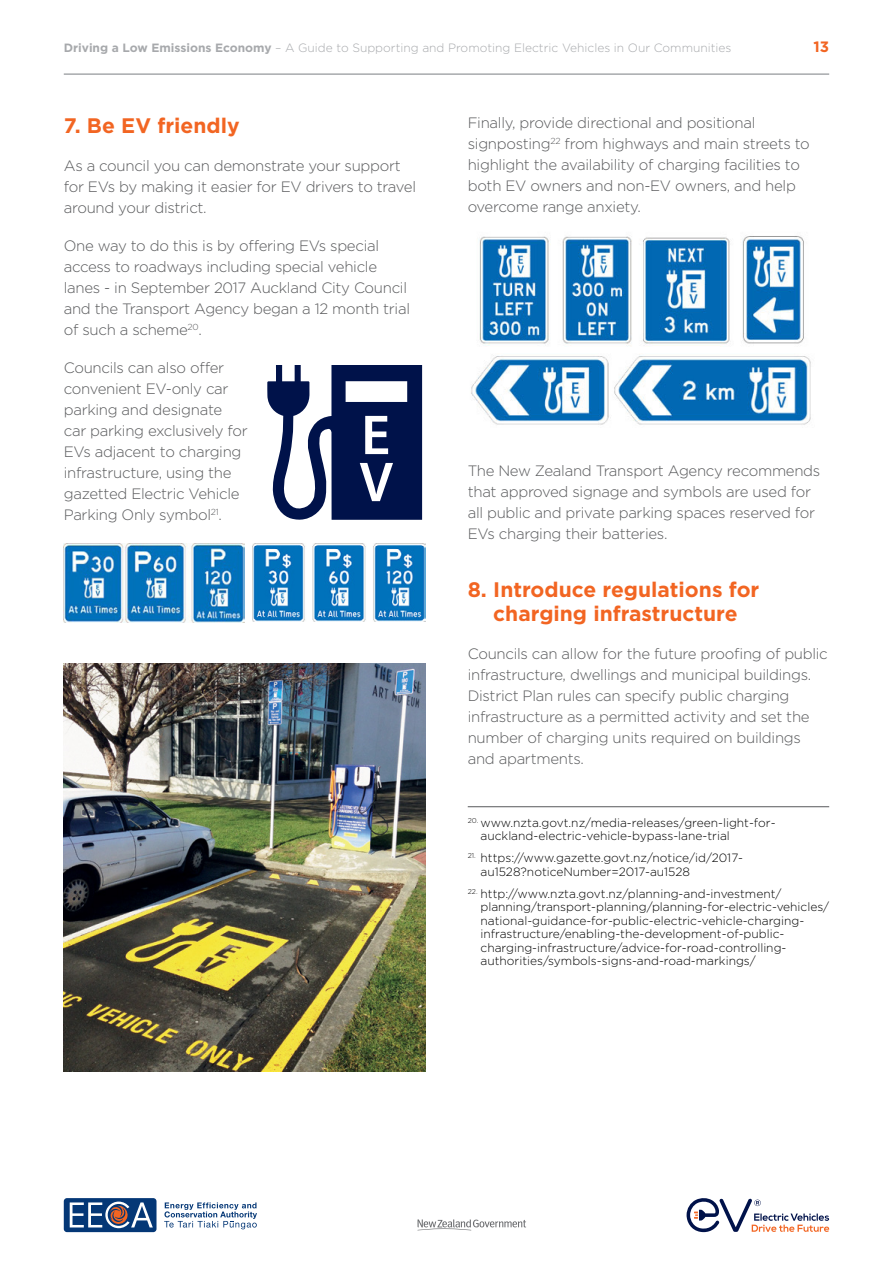
<style>
.page{position:relative;width:893px;height:1263px;background:#fff}
.page>*{position:absolute;margin:0;border:0;box-sizing:border-box;transform-origin:0 0}
.t1{font:700 21px/24px "Gotham";color:#f26522;text-align:center}
.t2{font:300 15px/21px "Gotham";letter-spacing:-.02em;color:#58595b}
.t3{font:700 15px "Gotham";color:#f26522}
.t4{font:300 12px/13.5px "Gotham";color:#000}
.t5{font:300 12px "Gotham";color:#a7a9ac}
.s1{font-weight:700}
</style>
<div class="page">
<svg style="left:687px;top:1198px;width:142px;height:34px"></svg>
<svg style="left:418px;top:1219px;width:108px;height:11px"></svg>
<div style="left:64px;top:1198px;width:93px;height:34px;background:#043776;border-radius:3px"></div>
<svg style="left:70px;top:1201px;width:83px;height:27px"></svg>
<svg style="left:164px;top:1202px;width:93px;height:27px"></svg>
<img style="left:471px;top:236px;width:340px;height:189px">
<hr style="left:64px;top:73px;width:765px;height:2px;background:#a7a9ac">
<img style="left:64px;top:543px;width:181px;height:79px">
<img style="left:252px;top:543px;width:173px;height:78px">
<svg style="left:267px;top:365px;width:155px;height:155px"></svg>
<img style="left:64px;top:663px;width:361px;height:408px">
<hr style="left:468px;top:806px;width:361px;height:1px;background:#58595b">
<p class="t5" style="left:64px;top:40px;width:669px"><span class="s1">Driving a Low Emissions Economy</span> – A Guide to Supporting and Promoting Electric Vehicles in Our Communities</p>
<p class="t3" style="left:813px;top:37px;width:17px">13</p>
<h1 class="t1" style="left:64px;top:113px;width:177px">7. Be EV friendly</h1>
<p class="t2" style="left:64px;top:154px;width:354px">As a council you can demonstrate your support for EVs by making it easier for EV drivers to travel around your district.</p>
<p class="t2" style="left:64px;top:235px;width:348px">One way to do this is by offering EVs special access to roadways including special vehicle lanes - in September 2017 Auckland City Council and the Transport Agency began a 12 month trial of such a scheme<sup>20</sup>.</p>
<p class="t2" style="left:64px;top:357px;width:186px">Councils can also offer convenient EV-only car parking and designate car parking exclusively for<br>EVs adjacent to charging infrastructure, using the gazetted Electric Vehicle<br>Parking Only symbol<sup>21</sup>.</p>
<p class="t2" style="left:468px;top:112px;width:344px">Finally, provide directional and positional signposting<sup>22</sup> from highways and main streets to highlight the availability of charging facilities to both EV owners and non-EV owners, and help overcome range anxiety.</p>
<p class="t2" style="left:468px;top:460px;width:354px">The New Zealand Transport Agency recommends that approved signage and symbols are used for all public and private parking spaces reserved for EVs charging their batteries.</p>
<h1 class="t1" style="left:468px;top:577px;width:293px">8. Introduce regulations for charging infrastructure</h1>
<p class="t2" style="left:468px;top:643px;width:362px">Councils can allow for the future proofing of public infrastructure, dwellings and municipal buildings.<br>District Plan rules can specify public charging infrastructure as a permitted activity and set the number of charging units required on buildings and apartments.</p>
<p class="t4" style="left:480px;top:815px;width:297px;text-indent:-13px"><sup>20.</sup> www.nzta.govt.nz/media-releases/green-light-for&shy;auckland-electric-vehicle-bypass-lane-trial</p>
<p class="t4" style="left:480px;top:851px;width:264px;text-indent:-13px"><sup>21.</sup> https://www.gazette.govt.nz/notice/id/2017- au1528?noticeNumber=2017-au1528</p>
<p class="t4" style="left:480px;top:886px;width:350px;text-indent:-13px"><sup>22.</sup> http://www.nzta.govt.nz/planning-and-investment/ planning/transport-planning/planning-for-electric-vehicles/ national-guidance-for-public-electric-vehicle-charging&shy;infrastructure/enabling-the-development-of-public&shy;charging-infrastructure/advice-for-road-controlling&shy;authorities/symbols-signs-and-road-markings/</p>
</div>
